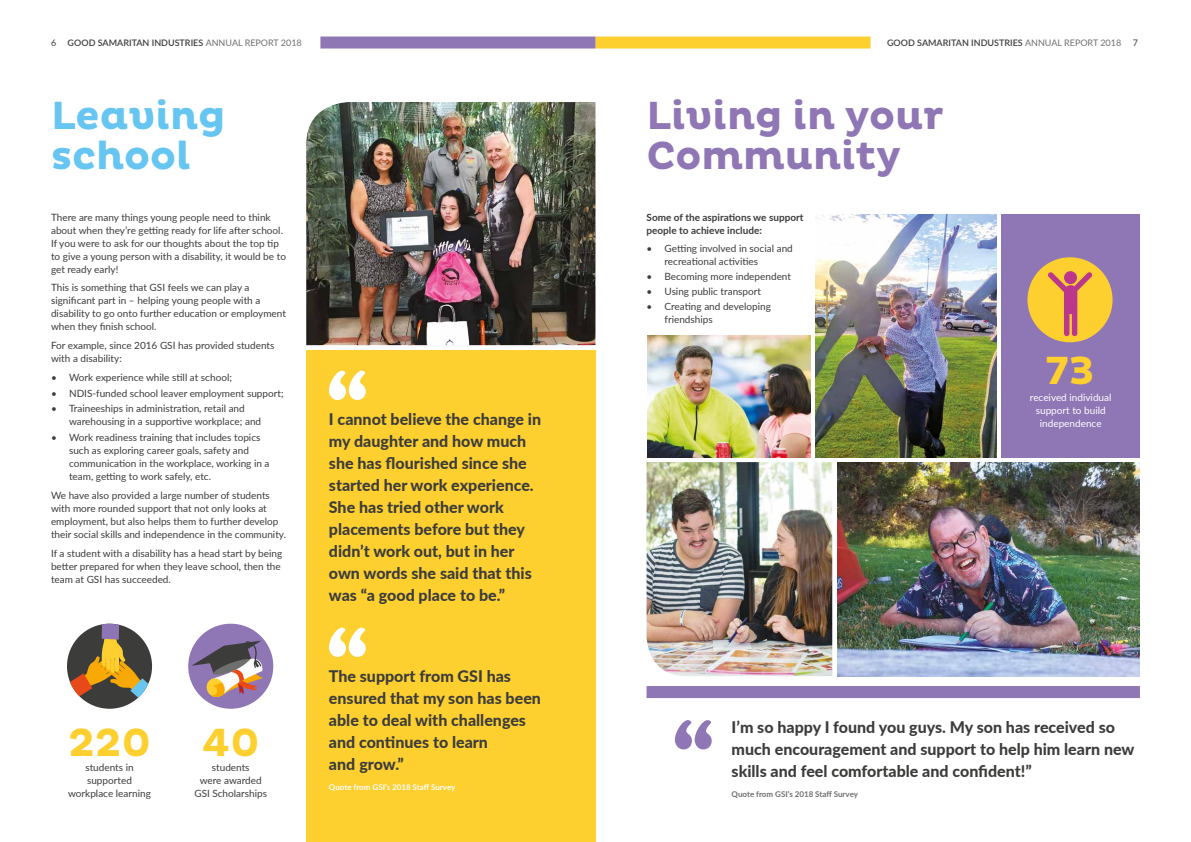
<style>
.page{position:relative;width:1191px;height:842px;background:#fff}
.page>*{position:absolute;margin:0;border:0;box-sizing:border-box;transform-origin:0 0}
.t1{font:700 40px/40px "Pluto";color:#8f76b4}
.t2{font:700 40px/40px "Pluto";color:#66c5f1}
.t3{font:700 40px "Pluto";color:#fdcf2f}
.t4{font:800 16px/22px "Lato";color:#3c3c3b}
.t5{font:10px/13px "Lato";color:#3c3c3b}
.t6{font:700 10px/13px "Lato";color:#3c3c3b}
.t7{font:10px/13px "Lato";color:#fff;text-align:center}
.t8{font:600 9px "Lato";color:#3c3c3b}
.t9{font:9px "Lato";color:#3c3c3b}
.t10{font:700 8px "Lato";color:#fff}
.t11{font:700 8px "Lato";color:#706f6f}
.s1{font-weight:400;color:#706f6f}
</style>
<div class="page">
<svg style="left:675px;top:720px;width:36px;height:29px"></svg>
<div style="left:646px;top:686px;width:494px;height:12px;background:#8f76b4"></div>
<img style="left:647px;top:336px;width:164px;height:122px">
<img style="left:838px;top:462px;width:302px;height:214px">
<img style="left:646px;top:462px;width:186px;height:214px">
<img style="left:816px;top:214px;width:180px;height:244px">
<div style="left:1001px;top:214px;width:139px;height:244px;background:#8f76b4"></div>
<div style="left:306px;top:351px;width:289px;height:491px;background:#fdcf2f"></div>
<img style="left:306px;top:102px;width:289px;height:243px">
<svg style="left:329px;top:371px;width:37px;height:29px"></svg>
<svg style="left:329px;top:627px;width:37px;height:30px"></svg>
<div style="left:188px;top:624px;width:85px;height:85px;background:#8f76b4;border-radius:50%"></div>
<svg style="left:191px;top:641px;width:72px;height:57px"></svg>
<div style="left:67px;top:624px;width:85px;height:85px;background:#3c3c3b;border-radius:50%"></div>
<svg style="left:70px;top:624px;width:78px;height:74px"></svg>
<svg style="left:1027px;top:257px;width:85px;height:85px"></svg>
<div style="left:595px;top:37px;width:275px;height:12px;background:#fdcf2f"></div>
<div style="left:320px;top:37px;width:275px;height:12px;background:#8f76b4"></div>
<p class="t9" style="left:51px;top:36px;width:7px">6</p>
<p class="t8" style="left:68px;top:36px;width:236px">GOOD SAMARITAN INDUSTRIES <span class="s1">ANNUAL REPORT 2018</span></p>
<p class="t8" style="left:887px;top:36px;width:236px">GOOD SAMARITAN INDUSTRIES <span class="s1">ANNUAL REPORT 2018</span></p>
<p class="t9" style="left:1132px;top:36px;width:7px">7</p>
<h1 class="t2" style="left:51px;top:97px;width:176px">Leaving school</h1>
<p class="t5" style="left:51px;top:210px;width:236px">There are many things young people need to think about when they’re getting ready for life after school.<br>If you were to ask for our thoughts about the top tip to give a young person with a disability, it would be to get ready early!</p>
<p class="t5" style="left:51px;top:281px;width:236px">This is something that GSI feels we can play a significant part in – helping young people with a disability to go onto further education or employment when they finish school.</p>
<p class="t5" style="left:51px;top:338px;width:225px">For example, since 2016 GSI has provided students with a disability:</p>
<p class="t5" style="left:51px;top:370px;width:182px">• Work experience while still at school;</p>
<p class="t5" style="left:51px;top:386px;width:234px">• NDIS-funded school leaver employment support;</p>
<p class="t5" style="left:69px;top:402px;width:194px;text-indent:-18px">• Traineeships in administration, retail and warehousing in a supportive workplace; and</p>
<p class="t5" style="left:69px;top:431px;width:202px;text-indent:-18px">• Work readiness training that includes topics such as exploring career goals, safety and communication in the workplace, working in a team, getting to work safely, etc.</p>
<p class="t5" style="left:51px;top:488px;width:236px">We have also provided a large number of students with more rounded support that not only looks at employment, but also helps them to further develop their social skills and independence in the community.</p>
<p class="t5" style="left:51px;top:546px;width:233px">If a student with a disability has a head start by being better prepared for when they leave school, then the team at GSI has succeeded.</p>
<h1 class="t3" style="left:68px;top:719px;width:84px">220</h1>
<p class="t5" style="left:68px;top:760px;width:84px;text-align:center">students in supported workplace learning</p>
<h1 class="t3" style="left:202px;top:719px;width:59px">40</h1>
<p class="t5" style="left:194px;top:760px;width:74px;text-align:center">students<br>were awarded<br>GSI Scholarships</p>
<p class="t4" style="left:329px;top:407px;width:214px">I cannot believe the change in my daughter and how much she has flourished since she started her work experience.<br>She has tried other work placements before but they didn’t work out, but in her own words she said that this was “a good place to be.”</p>
<h2 class="t4" style="left:329px;top:664px;width:213px">The support from GSI has ensured that my son has been able to deal with challenges and continues to learn<br>and grow.”</h2>
<p class="t10" style="left:329px;top:781px;width:128px">Quote from GSI’s 2018 Staff Survey</p>
<h1 class="t1" style="left:646px;top:97px;width:299px">Living in your<br>Community</h1>
<p class="t6" style="left:646px;top:210px;width:159px">Some of the aspirations we support people to achieve include:</p>
<p class="t5" style="left:664px;top:242px;width:130px;text-indent:-18px">• Getting involved in social and recreational activities</p>
<p class="t5" style="left:646px;top:270px;width:146px">• Becoming more independent</p>
<p class="t5" style="left:646px;top:285px;width:116px">• Using public transport</p>
<p class="t5" style="left:664px;top:300px;width:108px;text-indent:-18px">• Creating and developing friendships</p>
<h1 class="t3" style="left:1045px;top:348px;width:51px">73</h1>
<p class="t7" style="left:1030px;top:391px;width:83px">received individual support to build independence</p>
<h2 class="t4" style="left:731px;top:715px;width:404px">I’m so happy I found you guys. My son has received so much encouragement and support to help him learn new skills and feel comfortable and confident!”</h2>
<p class="t11" style="left:731px;top:789px;width:128px">Quote from GSI’s 2018 Staff Survey</p>
</div>
